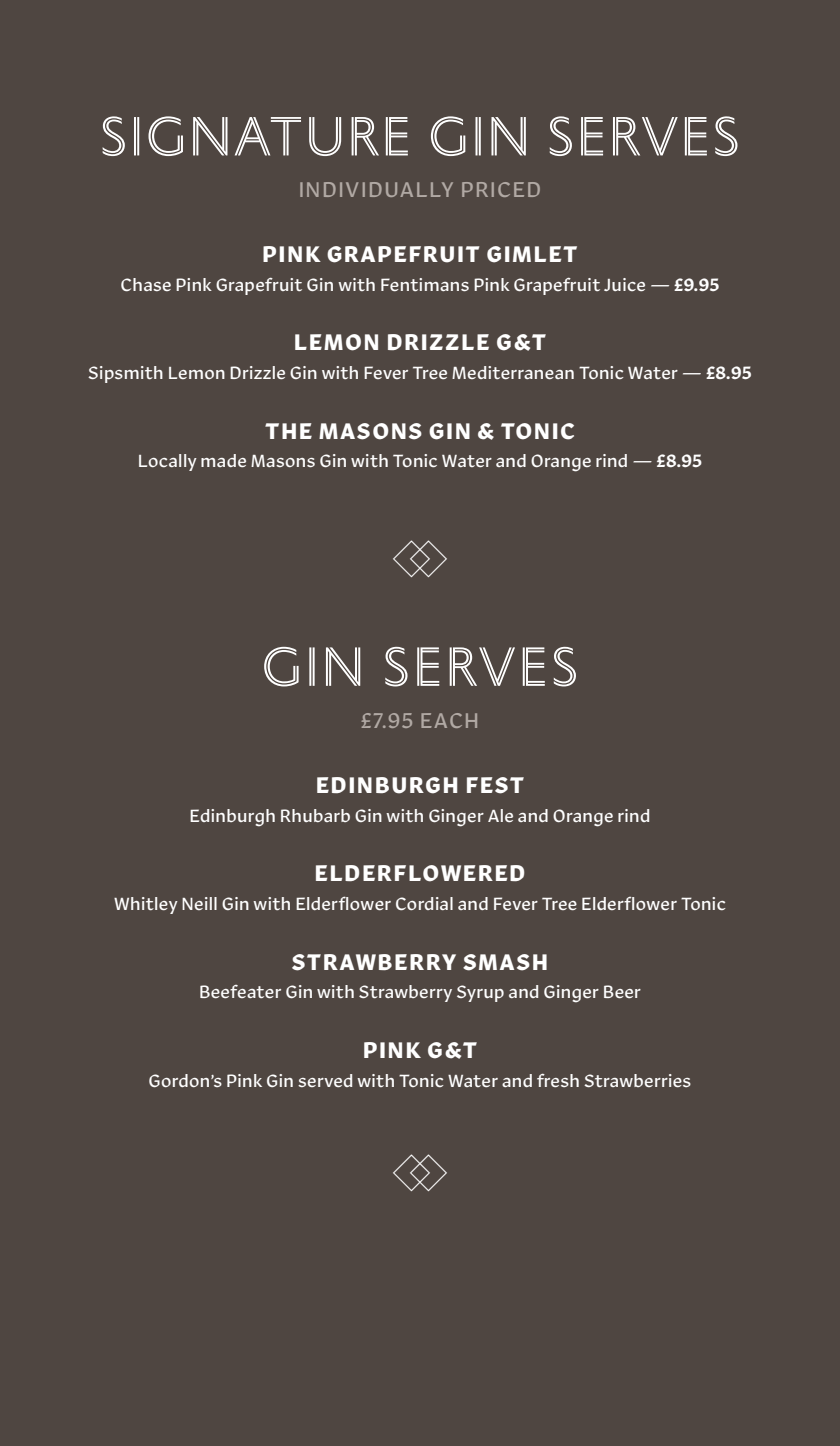
<style>
.page{position:relative;width:840px;height:1446px;background:#fff}
.page>*{position:absolute;margin:0;border:0;box-sizing:border-box;transform-origin:0 0}
.t1{font:58px "Portrait Inline Sans";letter-spacing:.055em;color:#fff}
.t2{font:700 23px "Robinson";letter-spacing:.065em;color:#fff}
.t3{font:22px "Robinson";letter-spacing:.065em;color:#b1a9a4}
.t4{font:18.2px "Robinson";letter-spacing:.02em;color:#fff}
.s1{font-weight:500}
</style>
<div class="page">
<div style="left:0;top:0;width:839px;height:1446px;background:#4f4641"></div>
<h1 class="t1" style="left:100px;top:96px;width:640px">SIGNATURE GIN SERVES</h1>
<p class="t3" style="left:298px;top:173px;width:244px">INDIVIDUALLY PRICED</p>
<p class="t2" style="left:262px;top:236px;width:317px">PINK GRAPEFRUIT GIMLET</p>
<p class="t4" style="left:121px;top:270px;width:600px">Chase Pink Grapefruit Gin with Fentimans Pink Grapefruit Juice — <span class="s1">£9.95</span></p>
<p class="t2" style="left:294px;top:324px;width:253px">LEMON DRIZZLE G&amp;T</p>
<p class="t4" style="left:88px;top:358px;width:664px">Sipsmith Lemon Drizzle Gin with Fever Tree Mediterranean Tonic Water — <span class="s1">£8.95</span></p>
<p class="t2" style="left:265px;top:413px;width:311px">THE MASONS GIN &amp; TONIC</p>
<p class="t4" style="left:138px;top:447px;width:565px">Locally made Masons Gin with Tonic Water and Orange rind — <span class="s1">£8.95</span></p>
<h1 class="t1" style="left:262px;top:627px;width:317px">GIN SERVES</h1>
<p class="t3" style="left:360px;top:703px;width:120px">£7.95 EACH</p>
<p class="t2" style="left:315px;top:767px;width:210px">EDINBURGH FEST</p>
<p class="t4" style="left:189px;top:801px;width:462px">Edinburgh Rhubarb Gin with Ginger Ale and Orange rind</p>
<p class="t2" style="left:314px;top:855px;width:212px">ELDERFLOWERED</p>
<p class="t4" style="left:114px;top:889px;width:613px">Whitley Neill Gin with Elderflower Cordial and Fever Tree Elderflower Tonic</p>
<p class="t2" style="left:291px;top:943px;width:258px">STRAWBERRY SMASH</p>
<p class="t4" style="left:199px;top:977px;width:443px">Beefeater Gin with Strawberry Syrup and Ginger Beer</p>
<p class="t2" style="left:362px;top:1032px;width:116px">PINK G&amp;T</p>
<p class="t4" style="left:148px;top:1066px;width:544px">Gordon’s Pink Gin served with Tonic Water and fresh Strawberries</p>
</div>
